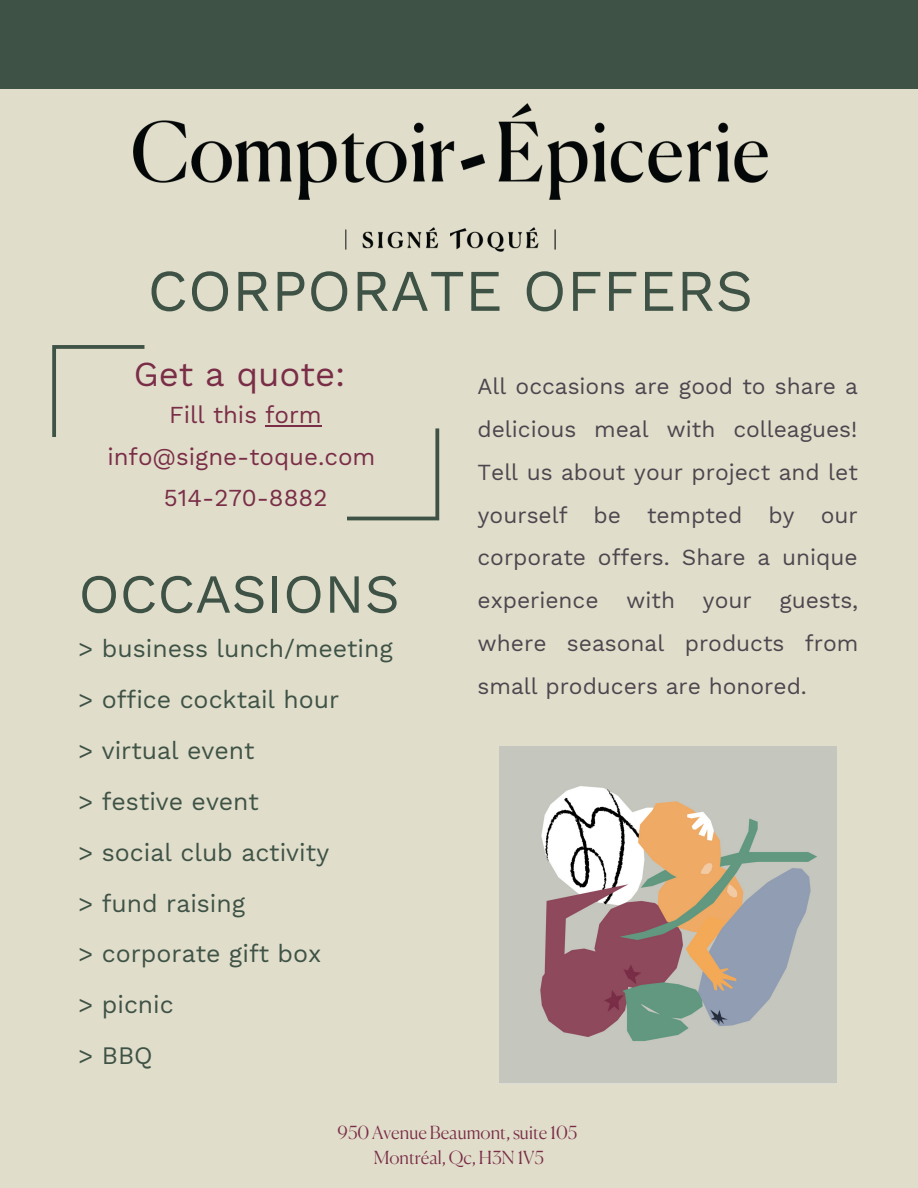
<style>
.page{position:relative;width:918px;height:1188px;background:#e0ddca}
.page>*{position:absolute;margin:0;border:0;box-sizing:border-box;transform-origin:0 0}
.t1{font:58.95px "Work Sans";color:#3e5246}
.t2{font:55.05px "Work Sans";color:#3e5246}
.t3{font:34.5px "Work Sans";color:#7a2d47}
.t4{font:24.75px "Work Sans";color:#3e5246}
.t5{font:24px "Work Sans";color:#7a2d47}
.t6{font:22.65px/42.8px "Work Sans";color:#4e454e;text-align:justify}
.t7{font:300 18px "Canela";color:#7a2d47}
</style>
<div class="page">
<img style="left:134px;top:103px;width:633px;height:149px">
<div style="left:0;top:0;width:918px;height:88px;background:#3e5246"></div>
<svg style="left:52px;top:345px;width:92px;height:92px"></svg>
<svg style="left:347px;top:428px;width:92px;height:92px"></svg>
<hr style="left:265px;top:425px;width:57px;height:2px;background:#7a2d47">
<img style="left:500px;top:747px;width:336px;height:336px">
<p class="t1" style="left:148px;top:256px;width:607px">CORPORATE OFFERS</p>
<p class="t3" style="left:134px;top:354px;width:213px">Get a quote:</p>
<p class="t5" style="left:169px;top:401px;width:154px">Fill this form</p>
<p class="t5" style="left:107px;top:442px;width:270px">info@signe-toque.com</p>
<p class="t5" style="left:164px;top:484px;width:165px">514-270-8882</p>
<p class="t2" style="left:79px;top:562px;width:323px">OCCASIONS</p>
<p class="t4" style="left:79px;top:634px;width:316px">&gt; business lunch/meeting</p>
<p class="t4" style="left:79px;top:685px;width:262px">&gt; office cocktail hour</p>
<p class="t4" style="left:79px;top:736px;width:177px">&gt; virtual event</p>
<p class="t4" style="left:79px;top:787px;width:182px">&gt; festive event</p>
<p class="t4" style="left:79px;top:838px;width:252px">&gt; social club activity</p>
<p class="t4" style="left:79px;top:888px;width:168px">&gt; fund raising</p>
<p class="t4" style="left:79px;top:939px;width:244px">&gt; corporate gift box</p>
<p class="t4" style="left:79px;top:990px;width:97px">&gt; picnic</p>
<p class="t4" style="left:79px;top:1041px;width:76px">&gt; BBQ</p>
<p class="t6" style="left:478px;top:365px;width:382px">All occasions are good to share a delicious meal with colleagues!<br>Tell us about your project and let yourself be tempted by our corporate offers. Share a unique experience with your guests, where seasonal products from small producers are honored.</p>
<p class="t7" style="left:338px;top:1122px;width:241px">950 Avenue Beaumont, suite 105</p>
<p class="t7" style="left:374px;top:1146px;width:172px">Montréal, Qc, H3N 1V5</p>
</div>
